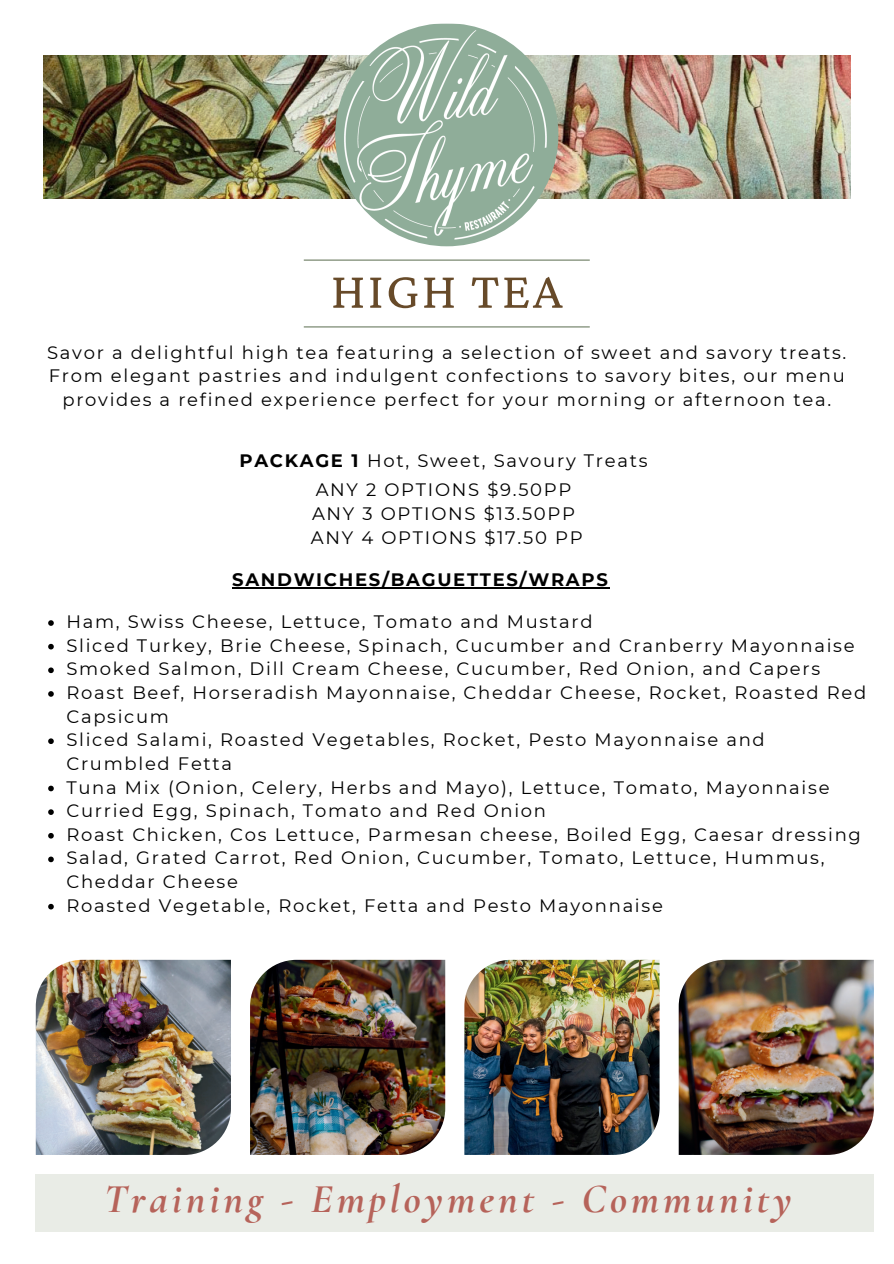
<style>
.page{position:relative;width:894px;height:1264px;background:#fff}
.page>*{position:absolute;margin:0;border:0;box-sizing:border-box;transform-origin:0 0}
.t1{font:52.5px "Crimson Pro";letter-spacing:.045em;color:#674a29}
.t2{font:italic 700 41.4px "Cormorant Garamond";letter-spacing:.095em;color:#b6635a}
.t3{font:18px/23.7px "Montserrat";letter-spacing:.095em;color:#000;text-align:center}
.t4{font:700 18px "Montserrat";letter-spacing:.095em;color:#000}
.s1{font-weight:700}
</style>
<div class="page">
<img style="left:43px;top:55px;width:807px;height:143px">
<img style="left:335px;top:23px;width:223px;height:223px;border-radius:50%">
<img style="left:36px;top:959px;width:195px;height:195px">
<img style="left:250px;top:959px;width:195px;height:195px">
<img style="left:464px;top:959px;width:195px;height:195px">
<img style="left:678px;top:959px;width:195px;height:195px">
<div style="left:36px;top:1174px;width:837px;height:57px;background:#e9ece6"></div>
<hr style="left:304px;top:326px;width:285px;height:1px;background:#6c7d62">
<hr style="left:304px;top:259px;width:285px;height:2px;background:#6c7d62">
<hr style="left:232px;top:587px;width:377px;height:1px;background:#000">
<svg style="left:48px;top:620px;width:6px;height:6px"></svg>
<svg style="left:48px;top:644px;width:6px;height:5px"></svg>
<svg style="left:48px;top:667px;width:6px;height:6px"></svg>
<svg style="left:48px;top:691px;width:6px;height:5px"></svg>
<svg style="left:48px;top:738px;width:6px;height:6px"></svg>
<svg style="left:48px;top:785px;width:6px;height:6px"></svg>
<svg style="left:48px;top:809px;width:6px;height:6px"></svg>
<svg style="left:48px;top:833px;width:6px;height:5px"></svg>
<svg style="left:48px;top:856px;width:6px;height:6px"></svg>
<svg style="left:48px;top:903px;width:6px;height:6px"></svg>
<h1 class="t1" style="left:331px;top:257px;width:233px">HIGH TEA</h1>
<p class="t3" style="left:47px;top:340px;width:800px">Savor a delightful high tea featuring a selection of sweet and savory treats.<br>From elegant pastries and indulgent confections to savory bites, our menu provides a refined experience perfect for your morning or afternoon tea.</p>
<p class="t3" style="left:239px;top:446px;width:409px;line-height:28.2px"><span class="s1">PACKAGE 1</span> Hot, Sweet, Savoury Treats<br>ANY 2 OPTIONS $9.50PP</p>
<p class="t3" style="left:311px;top:501px;width:273px;line-height:24.3px;text-align:left">ANY 3 OPTIONS $13.50PP<br>ANY 4 OPTIONS $17.50 PP</p>
<p class="t4" style="left:232px;top:566px;width:377px">SANDWICHES/BAGUETTES/WRAPS</p>
<p class="t3" style="left:66px;top:609px;width:801px;text-align:left">Ham, Swiss Cheese, Lettuce, Tomato and Mustard<br>Sliced Turkey, Brie Cheese, Spinach, Cucumber and Cranberry Mayonnaise Smoked Salmon, Dill Cream Cheese, Cucumber, Red Onion, and Capers Roast Beef, Horseradish Mayonnaise, Cheddar Cheese, Rocket, Roasted Red Capsicum<br>Sliced Salami, Roasted Vegetables, Rocket, Pesto Mayonnaise and Crumbled Fetta<br>Tuna Mix (Onion, Celery, Herbs and Mayo), Lettuce, Tomato, Mayonnaise Curried Egg, Spinach, Tomato and Red Onion<br>Roast Chicken, Cos Lettuce, Parmesan cheese, Boiled Egg, Caesar dressing Salad, Grated Carrot, Red Onion, Cucumber, Tomato, Lettuce, Hummus, Cheddar Cheese<br>Roasted Vegetable, Rocket, Fetta and Pesto Mayonnaise</p>
<h2 class="t2" style="left:104px;top:1173px;width:689px">Training - Employment - Community</h2>
</div>
